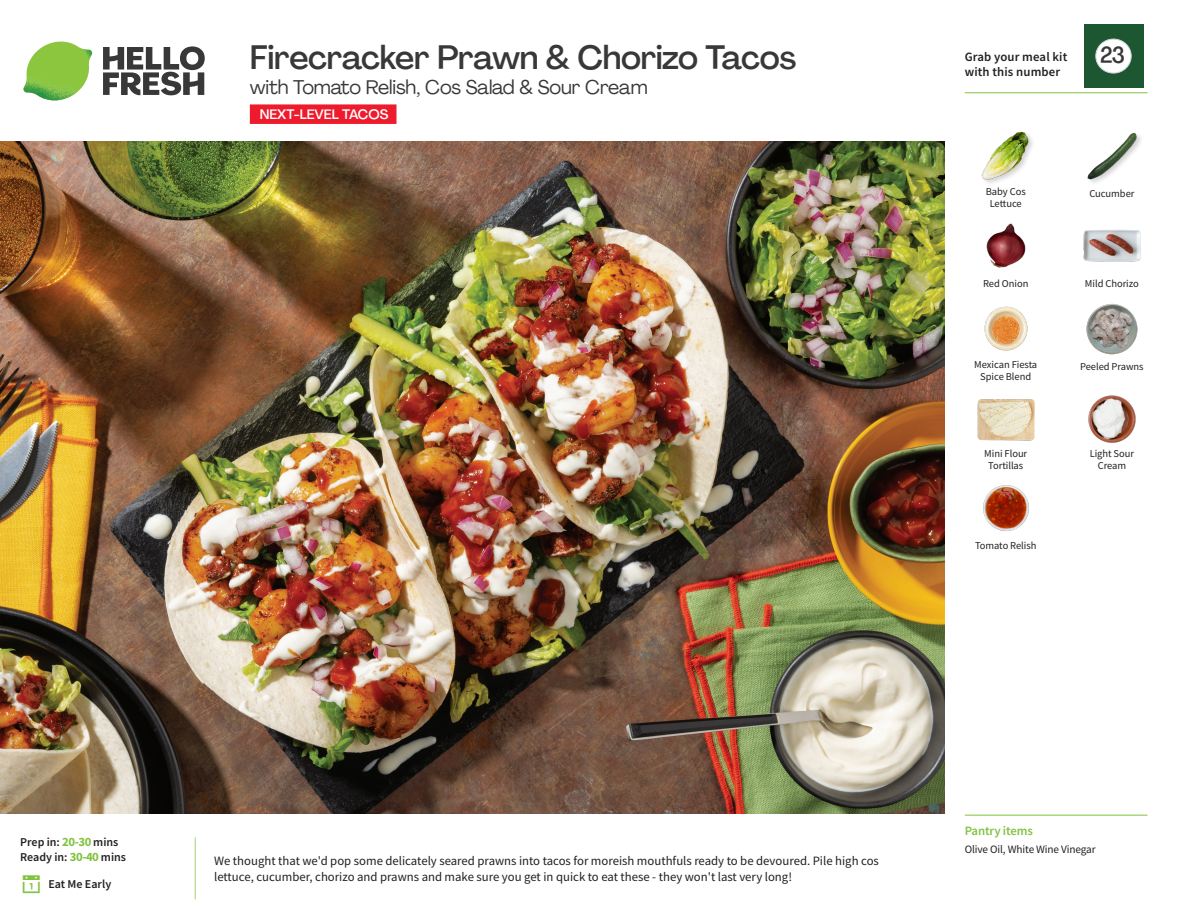
<style>
.page{position:relative;width:1188px;height:918px;background:#fff}
.page>*{position:absolute;margin:0;border:0;box-sizing:border-box;transform-origin:0 0}
._15_Titel_UK{font:500 33px "Agrandir";letter-spacing:-.015em;color:#383839}
._002_Label_Nr{font:500 22.8px "Agrandir";color:#383839;scale:.94 1}
._15_Titel_UK-2{font:19.5px "Agrandir";letter-spacing:-.01em;color:#383839}
.t1{font:500 13.5px "Agrandir";color:#fff}
.Step_6_Text_AU{font:12.75px/16.5px "Source Sans Pro";color:#231f20}
.t2{font:600 12.75px/15px "Source Sans Pro";letter-spacing:.01em;color:#231f20}
._04_Headers_Front{font:600 12.75px "Source Sans Pro";letter-spacing:-.01em;color:#81c340}
._04_Intro{font:600 12px "Source Sans Pro";color:#231f20}
._05_Pantry{font:11.25px "Source Sans Pro";letter-spacing:-.01em;color:#231f20}
._18_FRONT_ingredients{font:10.5px/12px "Source Sans Pro";letter-spacing:-.005em;color:#231f20;text-align:center}
.s1{font-weight:700;font-size:12.75px;color:#81c340}
</style>
<div class="page">
<svg style="left:103px;top:46px;width:102px;height:49px"></svg>
<img style="left:23px;top:42px;width:69px;height:59px">
<img style="left:0;top:142px;width:945px;height:672px">
<img style="left:1086px;top:303px;width:51px;height:51px">
<img style="left:1088px;top:395px;width:48px;height:48px">
<img style="left:977px;top:399px;width:57px;height:42px">
<img style="left:983px;top:485px;width:46px;height:46px">
<img style="left:984px;top:306px;width:44px;height:45px">
<img style="left:986px;top:223px;width:40px;height:45px">
<img style="left:1083px;top:229px;width:58px;height:33px">
<img style="left:981px;top:131px;width:52px;height:52px">
<img style="left:1087px;top:132px;width:54px;height:51px">
<div style="left:250px;top:104px;width:147px;height:20px;background:#ee1b2d"></div>
<hr style="left:965px;top:815px;width:183px;height:1px;background:#81c340">
<hr style="left:965px;top:92px;width:183px;height:1px;background:#81c340">
<div style="left:1084px;top:24px;width:59px;height:64px;background:#1d5732"></div>
<div style="left:1096px;top:39px;width:35px;height:34px;background:#fff;border-radius:50%"></div>
<div style="left:1096px;top:39px;width:35px;height:34px;border:1px solid #d1d2d4;border-radius:50%"></div>
<p class="_15_Titel_UK" style="left:250px;top:37px;width:548px">Firecracker Prawn &amp; Chorizo Tacos</p>
<p class="_15_Titel_UK-2" style="left:250px;top:75px;width:399px">with Tomato Relish, Cos Salad &amp; Sour Cream</p>
<p class="t1" style="left:260px;top:106px;width:130px">NEXT-LEVEL TACOS</p>
<p class="t2" style="left:965px;top:49px;width:104px">Grab your meal kit with this number</p>
<p class="_002_Label_Nr" style="left:1100px;top:41px;width:28px">23</p>
<p class="_18_FRONT_ingredients" style="left:986px;top:185px;width:41px">Baby Cos</p>
<p class="_18_FRONT_ingredients" style="left:1089px;top:188px;width:47px">Cucumber</p>
<p class="_18_FRONT_ingredients" style="left:990px;top:197px;width:34px">Lettuce</p>
<p class="_18_FRONT_ingredients" style="left:983px;top:277px;width:47px">Red Onion</p>
<p class="_18_FRONT_ingredients" style="left:1085px;top:277px;width:55px">Mild Chorizo</p>
<p class="_18_FRONT_ingredients" style="left:974px;top:358px;width:64px">Mexican Fiesta</p>
<p class="_18_FRONT_ingredients" style="left:1080px;top:360px;width:65px">Peeled Prawns</p>
<p class="_18_FRONT_ingredients" style="left:980px;top:370px;width:52px">Spice Blend</p>
<p class="_18_FRONT_ingredients" style="left:984px;top:448px;width:45px">Mini Flour<br>Tortillas</p>
<p class="_18_FRONT_ingredients" style="left:975px;top:539px;width:63px">Tomato Relish</p>
<p class="_18_FRONT_ingredients" style="left:1090px;top:448px;width:46px">Light Sour<br>Cream</p>
<p class="_04_Intro" style="left:20px;top:834px;width:100px">Prep in: <span class="s1">20-30</span> mins</p>
<p class="_04_Intro" style="left:20px;top:849px;width:107px">Ready in: <span class="s1">30-40</span> mins</p>
<p class="_04_Intro" style="left:48px;top:876px;width:64px">Eat Me Early</p>
<p class="Step_6_Text_AU" style="left:214px;top:852px;width:666px">We thought that we'd pop some delicately seared prawns into tacos for moreish mouthfuls ready to be devoured. Pile high cos lettuce, cucumber, chorizo and prawns and make sure you get in quick to eat these - they won't last very long!</p>
<p class="_04_Headers_Front" style="left:965px;top:822px;width:70px">Pantry items</p>
<p class="_05_Pantry" style="left:965px;top:842px;width:133px">Olive Oil, White Wine Vinegar</p>
</div>
